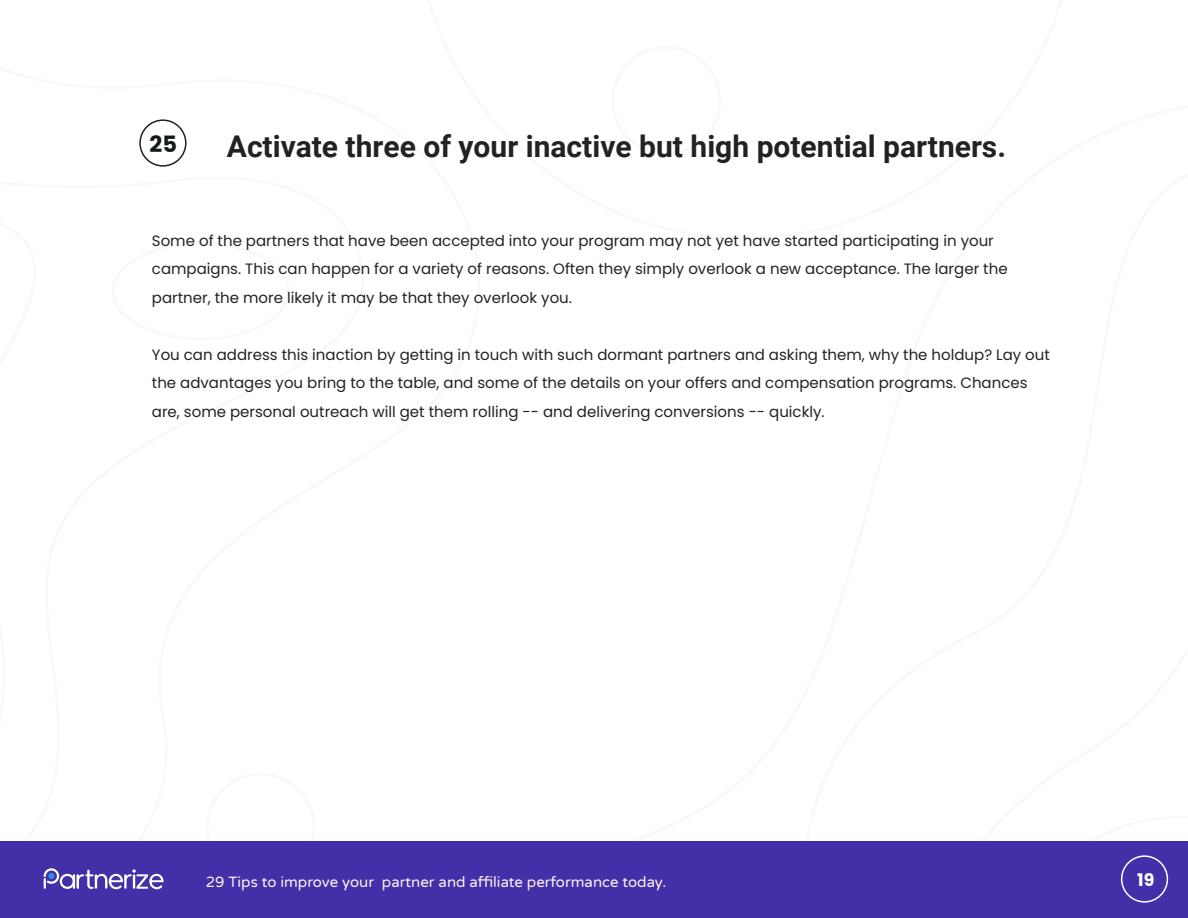
<style>
.page{position:relative;width:1188px;height:918px;background:#fff}
.page>*{position:absolute;margin:0;border:0;box-sizing:border-box;transform-origin:0 0}
.t1{font:700 30px "Roboto";color:#212322}
.t2{font:700 22.5px "Poppins";color:#141a1c}
.t3{font:700 17.25px "Poppins";color:#fff}
.t4{font:15px/28.5px "Poppins";color:#212322}
.t5{font:15px "Varela Round";color:#fff0f0}
</style>
<div class="page">
<div style="left:0;top:842px;width:1188px;height:76px;background:#4130a8"></div>
<div style="left:1121px;top:855px;width:47px;height:48px;border:2px solid #fff;border-radius:50%"></div>
<svg style="left:44px;top:868px;width:120px;height:21px"></svg>
<div style="left:139px;top:119px;width:48px;height:48px;border:2px solid #231f20;border-radius:50%"></div>
<p class="t2" style="left:150px;top:131px;width:29px">25</p>
<p class="t1" style="left:227px;top:125px;width:781px">Activate three of your inactive but high potential partners.</p>
<p class="t4" style="left:152px;top:226px;width:857px">Some of the partners that have been accepted into your program may not yet have started participating in your campaigns. This can happen for a variety of reasons. Often they simply overlook a new acceptance. The larger the partner, the more likely it may be that they overlook you.</p>
<p class="t4" style="left:152px;top:340px;width:900px">You can address this inaction by getting in touch with such dormant partners and asking them, why the holdup? Lay out the advantages you bring to the table, and some of the details on your offers and compensation programs. Chances are, some personal outreach will get them rolling -- and delivering conversions -- quickly.</p>
<p class="t5" style="left:206px;top:872px;width:462px">29 Tips to improve your partner and affiliate performance today.</p>
<p class="t3" style="left:1137px;top:870px;width:19px">19</p>
</div>
